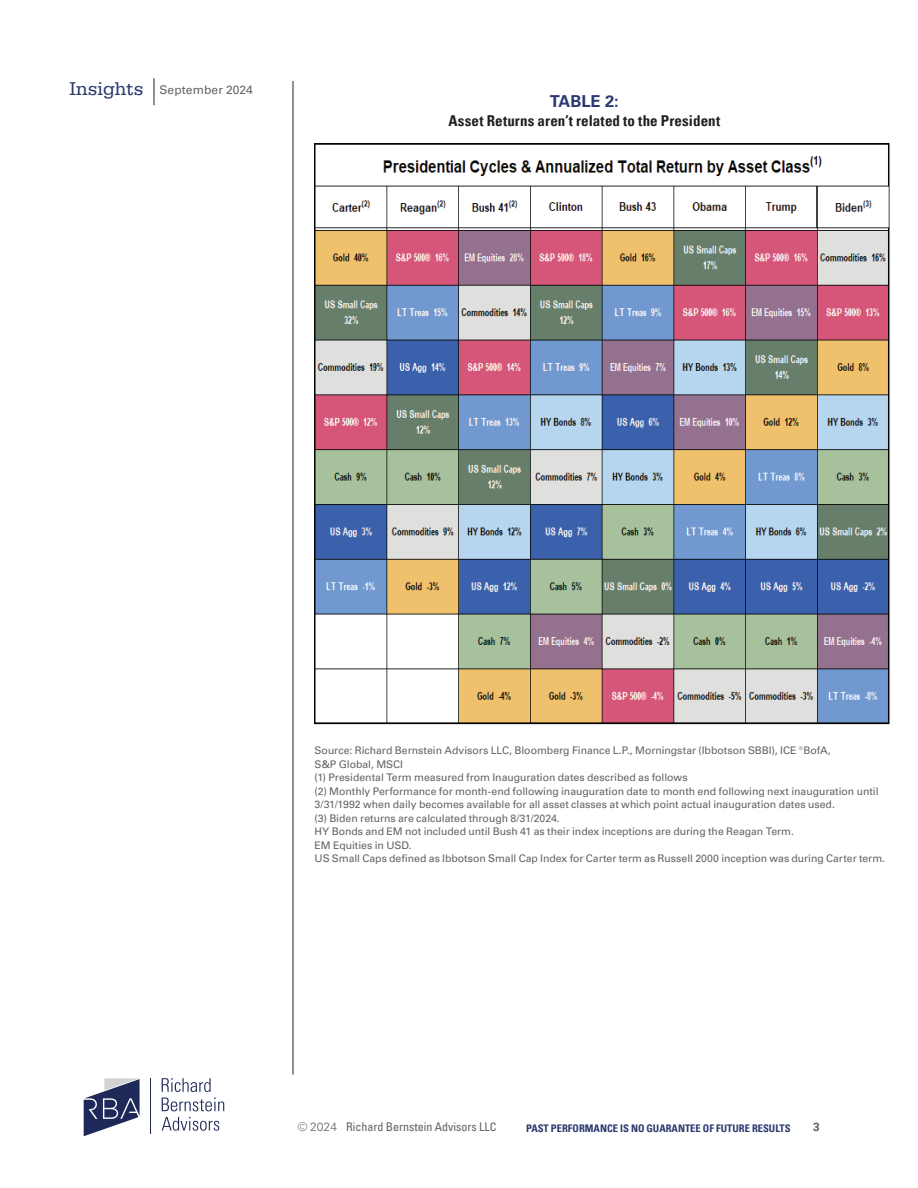
<style>
.page{position:relative;width:918px;height:1188px;background:#fff}
.page>*{position:absolute;margin:0;border:0;box-sizing:border-box;transform-origin:0 0}
.t1{font:700 16.5px "Univers LT Pro 65";letter-spacing:-.005em;color:#2a3a70}
.t2{font:700 condensed 15px "Univers LT Pro";letter-spacing:.01em;color:#231f20}
.t3{font:condensed 12px "Univers LT Pro";color:#636366}
.t4{font:12px "Univers LT Pro 55 Roman";letter-spacing:.01em;color:#636366}
.t5{font:700 12px "Univers LT Pro 65";color:#636366}
.t6{font:10.5px/13.5px "Univers LT Pro 55 Roman";letter-spacing:-.005em;color:#636366}
.t7{font:700 condensed 10.5px "Univers LT Pro";color:#2a3a70}
.s1{font-family:"Serifa Std";font-size:19.5px;color:#2a3a70}
.s2{font-family:"Univers LT Pro 45";font-weight:300;font-stretch:normal}
</style>
<div class="page">
<hr style="left:293px;top:81px;width:1px;height:994px;background:#231f20">
<svg style="left:154px;top:78px;width:1px;height:27px"></svg>
<svg style="left:84px;top:1078px;width:56px;height:58px"></svg>
<hr style="left:151px;top:1078px;width:1px;height:55px;background:#1e2959">
<svg style="left:162px;top:1117px;width:57px;height:14px"></svg>
<svg style="left:162px;top:1078px;width:49px;height:14px"></svg>
<svg style="left:162px;top:1098px;width:62px;height:13px"></svg>
<img style="left:315px;top:144px;width:575px;height:580px">
<p class="t4" style="left:70px;top:82px;width:185px"><span class="s1">Insights</span> September 2024</p>
<h1 class="t1" style="left:550px;top:90px;width:71px">TABLE 2:</h1>
<h2 class="t2" style="left:448px;top:112px;width:273px">Asset Returns aren’t related to the President</h2>
<p class="t6" style="left:315px;top:744px;width:572px">Source: Richard Bernstein Advisors LLC, Bloomberg Finance L.P., Morningstar (Ibbotson SBBI), ICE ®BofA,<br>S&amp;P Global, MSCI<br>(1) Presidental Term measured from Inauguration dates described as follows<br>(2) Monthly Performance for month-end following inauguration date to month end following next inauguration until 3/31/1992 when daily becomes available for all asset classes at which point actual inauguration dates used.<br>(3) Biden returns are calculated through 8/31/2024.<br>HY Bonds and EM not included until Bush 41 as their index inceptions are during the Reagan Term.<br>EM Equities in USD.<br>US Small Caps defined as Ibbotson Small Cap Index for Carter term as Russell 2000 inception was during Carter term.</p>
<p class="t3" style="left:298px;top:1119px;width:200px"><span class="s2">© 2024</span> Richard Bernstein Advisors LLC</p>
<p class="t7" style="left:526px;top:1122px;width:266px">PAST PERFORMANCE IS NO GUARANTEE OF FUTURE RESULTS</p>
<p class="t5" style="left:813px;top:1118px;width:8px">3</p>
</div>
